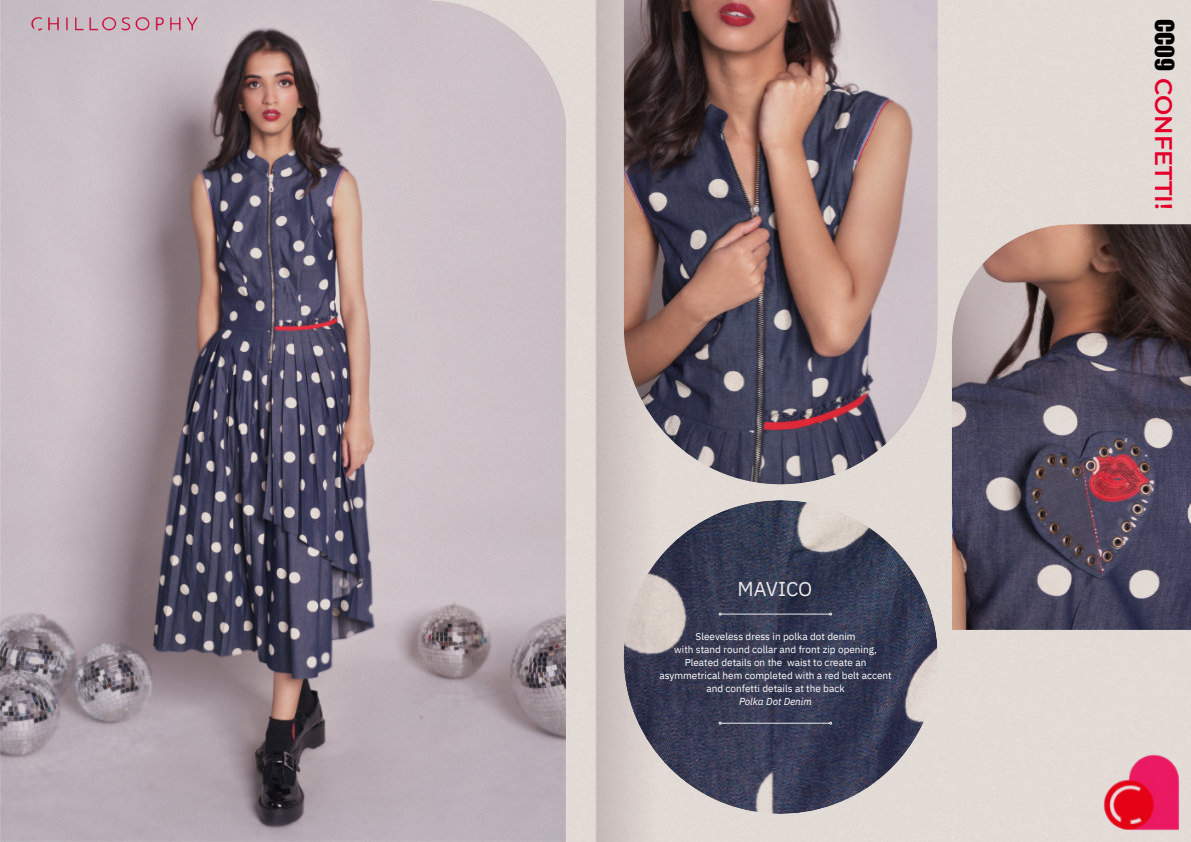
<style>
.page{position:relative;width:1191px;height:842px;background:#fff}
.page>*{position:absolute;margin:0;border:0;box-sizing:border-box;transform-origin:0 0}
.t1{font:600 24px "Montserrat";color:#e4002b}
.t2{font:20px "IBM Plex Sans";color:#ebebeb}
.t3{font:10px/13px "IBM Plex Sans";color:#fff;text-align:center}
.t4{font:italic 10px "IBM Plex Sans";color:#fff}
.s1{font-family:"Impact";font-weight:400;color:#000}
</style>
<div class="page">
<div style="left:0;top:0;width:1191px;height:842px;background:#f13077;opacity:.1"></div>
<img style="left:1091px;top:742px;width:100px;height:100px">
<img style="left:0;top:0;width:567px;height:842px">
<img style="left:624px;top:0;width:313px;height:484px">
<img style="left:952px;top:224px;width:239px;height:406px">
<img style="left:624px;top:500px;width:313px;height:314px;border-radius:50%">
<hr style="left:721px;top:614px;width:108px;height:1px;background:#ebebeb">
<hr style="left:721px;top:723px;width:108px;height:1px;background:#ebebeb">
<h2 class="t2" style="left:737px;top:580px;width:76px">MAVICO</h2>
<p class="t3" style="left:659px;top:630px;width:234px">Sleeveless dress in polka dot denim<br>with stand round collar and front zip opening, Pleated details on the waist to create an asymmetrical hem completed with a red belt accent and confetti details at the back</p>
<p class="t4" style="left:739px;top:697px;width:74px">Polka Dot Denim</p>
<h1 class="t1" style="left:1178px;top:19px;width:192px;rotate:90deg"><span class="s1">CC09</span> CONFETTI!</h1>
</div>
